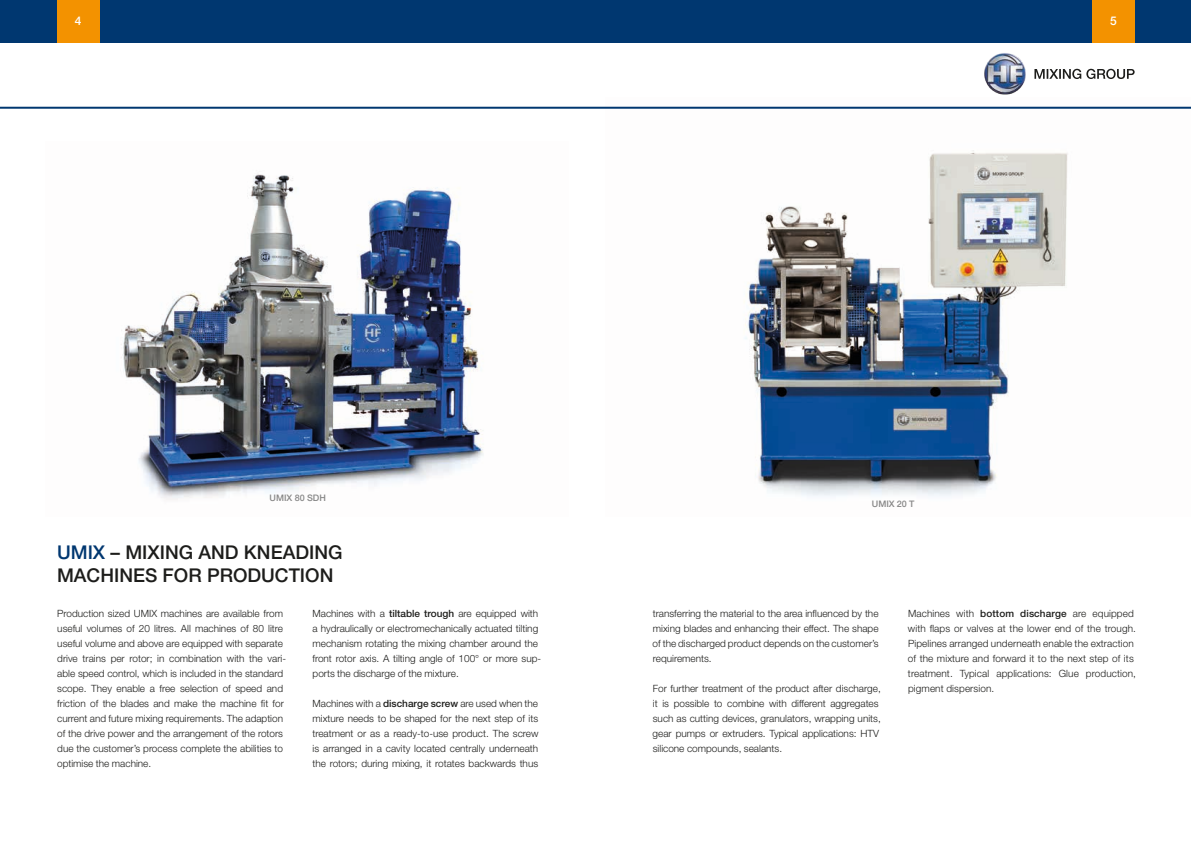
<style>
.page{position:relative;width:1191px;height:842px;background:#fff}
.page>*{position:absolute;margin:0;border:0;box-sizing:border-box;transform-origin:0 0}
.t1{font:500 19px/22.8px "Helvetica Neue LT Std";color:#1d1d1b}
.t2{font:500 12px "Helvetica Neue LT Std";color:#fff}
.t3{font:300 10px/15px "Helvetica Neue LT Std";color:#1d1d1b}
.t4{font:500 9px "Helvetica Neue LT Std";color:#878787}
.s1{color:#003770}
.s2{font-weight:500}
</style>
<div class="page">
<div style="left:0;top:0;width:1191px;height:43px;background:#003770"></div>
<div style="left:57px;top:0;width:43px;height:43px;background:#f39200"></div>
<div style="left:1092px;top:0;width:42px;height:43px;background:#f39200"></div>
<svg style="left:1034px;top:69px;width:100px;height:10px"></svg>
<img style="left:984px;top:53px;width:42px;height:42px">
<img style="left:605px;top:106px;width:586px;height:390px">
<img style="left:121px;top:174px;width:363px;height:326px">
<hr style="left:0;top:107px;width:1191px;height:2px;background:#003770">
<p class="t2" style="left:75px;top:14px;width:8px">4</p>
<p class="t2" style="left:1110px;top:14px;width:8px">5</p>
<p class="t4" style="left:270px;top:492px;width:58px">UMIX 80 SDH</p>
<h1 class="t1" style="left:57px;top:540px;width:287px"><span class="s1">UMIX</span> – MIXING AND KNEADING<br>MACHINES FOR PRODUCTION</h1>
<p class="t3" style="left:57px;top:606px;width:230px">Production sized UMIX machines are available from useful volumes of 20 litres. All machines of 80 litre useful volume and above are equipped with separate drive trains per rotor; in combination with the vari&shy;able speed control, which is included in the standard scope. They enable a free selection of speed and friction of the blades and make the machine fit for current and future mixing requirements. The adaption of the drive power and the arrangement of the rotors due the customer’s process complete the abilities to optimise the machine.</p>
<p class="t3" style="left:312px;top:606px;width:230px">Machines with a <span class="s2">tiltable trough</span> are equipped with a hydraulically or electromechanically actuated tilting mechanism rotating the mixing chamber around the front rotor axis. A tilting angle of 100° or more sup&shy;ports the discharge of the mixture.</p>
<p class="t3" style="left:312px;top:696px;width:227px;text-align:justify">Machines with a <span class="s2">discharge screw</span> are used when the mixture needs to be shaped for the next step of its treatment or as a ready-to-use product. The screw is arranged in a cavity located centrally underneath the rotors; during mixing, it rotates backwards thus</p>
<p class="t4" style="left:872px;top:499px;width:44px">UMIX 20 T</p>
<p class="t3" style="left:652px;top:606px;width:227px;text-align:justify">transferring the material to the area influenced by the mixing blades and enhancing their effect. The shape of the discharged product depends on the customer’s requirements.</p>
<p class="t3" style="left:652px;top:681px;width:230px">For further treatment of the product after discharge, it is possible to combine with different aggregates such as cutting devices, granulators, wrapping units, gear pumps or extruders. Typical applications: HTV silicone compounds, sealants.</p>
<p class="t3" style="left:908px;top:606px;width:230px">Machines with <span class="s2">bottom discharge</span> are equipped with flaps or valves at the lower end of the trough.<br>Pipelines arranged underneath enable the extraction of the mixture and forward it to the next step of its treatment. Typical applications: Glue production, pigment dispersion.</p>
</div>
